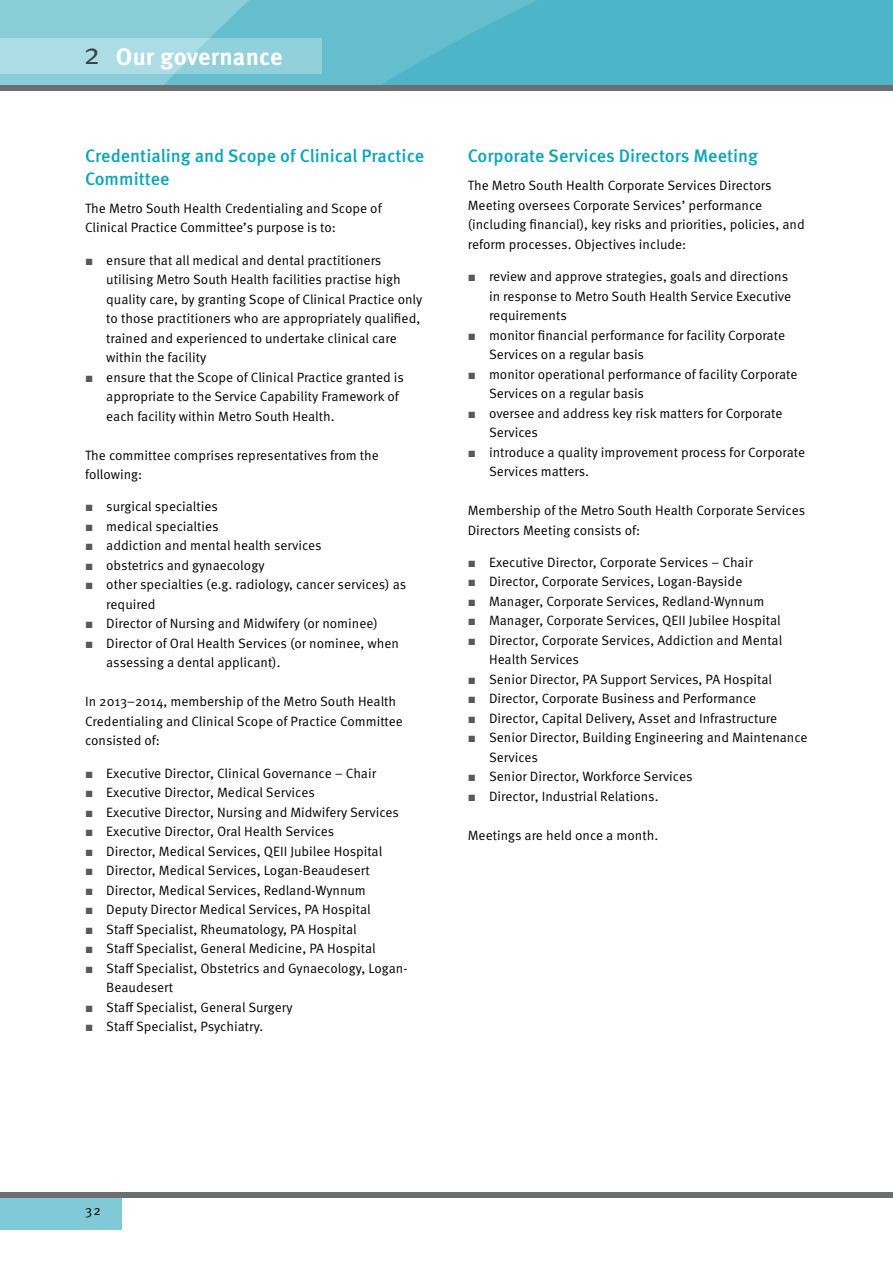
<style>
.page{position:relative;width:893px;height:1263px;background:#fff}
.page>*{position:absolute;margin:0;border:0;box-sizing:border-box;transform-origin:0 0}
.t1{font:700 24px "Meta OT";letter-spacing:.005em;color:#fff}
.t2{font:500 18px/22.5px "Meta OT";color:#0aa4bb}
.t3{font:13.5px/19.5px "Meta OT Norm";color:#000}
.s1{font-family:"Meta OT Norm";font-weight:400;font-size:30px;color:#000}
.s2{font-family:"Arial";color:#58595b}
</style>
<div class="page">
<div style="left:0;top:1195px;width:121px;height:35px;background:#80cad7"></div>
<div style="left:0;top:1192px;width:893px;height:6px;background:#6d6e71"></div>
<svg style="left:416px;top:0;width:477px;height:85px;background:#4fb5c7"></svg>
<svg style="left:0;top:0;width:416px;height:85px;background:#75c5d3"></svg>
<div style="left:0;top:39px;width:321px;height:35px;background:linear-gradient(to right,#b4e0e8,#8fd0db)"></div>
<div style="left:0;top:85px;width:893px;height:6px;background:#6d6e71"></div>
<h1 class="t1" style="left:83px;top:41px;width:201px"><span class="s1">2</span> Our governance</h1>
<h2 class="t2" style="left:85px;top:145px;width:341px">Credentialing and Scope of Clinical Practice<br>Committee</h2>
<p class="t3" style="left:85px;top:199px;width:298px">The Metro South Health Credentialing and Scope of<br>Clinical Practice Committee’s purpose is to:</p>
<p class="t3" style="left:106px;top:250px;width:317px;text-indent:-21px"><span class="s2">■</span> ensure that all medical and dental practitioners utilising Metro South Health facilities practise high quality care, by granting Scope of Clinical Practice only to those practitioners who are appropriately qualified, trained and experienced to undertake clinical care within the facility</p>
<p class="t3" style="left:106px;top:367px;width:299px;text-indent:-21px"><span class="s2">■</span> ensure that the Scope of Clinical Practice granted is appropriate to the Service Capability Framework of each facility within Metro South Health.</p>
<p class="t3" style="left:85px;top:445px;width:295px">The committee comprises representatives from the following:</p>
<p class="t3" style="left:85px;top:497px;width:134px"><span class="s2">■</span> surgical specialties</p>
<p class="t3" style="left:85px;top:517px;width:135px"><span class="s2">■</span> medical specialties</p>
<p class="t3" style="left:85px;top:536px;width:238px"><span class="s2">■</span> addiction and mental health services</p>
<p class="t3" style="left:85px;top:556px;width:181px"><span class="s2">■</span> obstetrics and gynaecology</p>
<p class="t3" style="left:106px;top:575px;width:301px;text-indent:-21px"><span class="s2">■</span> other specialties (e.g. radiology, cancer services) as required</p>
<p class="t3" style="left:85px;top:614px;width:294px"><span class="s2">■</span> Director of Nursing and Midwifery (or nominee)</p>
<p class="t3" style="left:106px;top:634px;width:294px;text-indent:-21px"><span class="s2">■</span> Director of Oral Health Services (or nominee, when assessing a dental applicant).</p>
<p class="t3" style="left:85px;top:692px;width:319px">In 2013–2014, membership of the Metro South Health<br>Credentialing and Clinical Scope of Practice Committee consisted of:</p>
<p class="t3" style="left:85px;top:763px;width:293px"><span class="s2">■</span> Executive Director, Clinical Governance – Chair</p>
<p class="t3" style="left:85px;top:783px;width:231px"><span class="s2">■</span> Executive Director, Medical Services</p>
<p class="t3" style="left:85px;top:802px;width:315px"><span class="s2">■</span> Executive Director, Nursing and Midwifery Services</p>
<p class="t3" style="left:85px;top:822px;width:251px"><span class="s2">■</span> Executive Director, Oral Health Services</p>
<p class="t3" style="left:85px;top:841px;width:299px"><span class="s2">■</span> Director, Medical Services, QEII Jubilee Hospital</p>
<p class="t3" style="left:85px;top:861px;width:286px"><span class="s2">■</span> Director, Medical Services, Logan-Beaudesert</p>
<p class="t3" style="left:85px;top:880px;width:282px"><span class="s2">■</span> Director, Medical Services, Redland-Wynnum</p>
<p class="t3" style="left:85px;top:900px;width:287px"><span class="s2">■</span> Deputy Director Medical Services, PA Hospital</p>
<p class="t3" style="left:85px;top:919px;width:273px"><span class="s2">■</span> Staff Specialist, Rheumatology, PA Hospital</p>
<p class="t3" style="left:85px;top:939px;width:292px"><span class="s2">■</span> Staff Specialist, General Medicine, PA Hospital</p>
<p class="t3" style="left:106px;top:958px;width:303px;text-indent:-21px"><span class="s2">■</span> Staff Specialist, Obstetrics and Gynaecology, Logan-<br>Beaudesert</p>
<p class="t3" style="left:85px;top:997px;width:209px"><span class="s2">■</span> Staff Specialist, General Surgery</p>
<p class="t3" style="left:85px;top:1017px;width:180px"><span class="s2">■</span> Staff Specialist, Psychiatry.</p>
<h2 class="t2" style="left:468px;top:145px;width:292px">Corporate Services Directors Meeting</h2>
<p class="t3" style="left:468px;top:176px;width:338px">The Metro South Health Corporate Services Directors Meeting oversees Corporate Services’ performance (including financial), key risks and priorities, policies, and reform processes. Objectives include:</p>
<p class="t3" style="left:489px;top:267px;width:304px;text-indent:-21px"><span class="s2">■</span> review and approve strategies, goals and directions in response to Metro South Health Service Executive requirements</p>
<p class="t3" style="left:489px;top:325px;width:298px;text-indent:-21px"><span class="s2">■</span> monitor financial performance for facility Corporate<br>Services on a regular basis</p>
<p class="t3" style="left:489px;top:364px;width:310px;text-indent:-21px"><span class="s2">■</span> monitor operational performance of facility Corporate<br>Services on a regular basis</p>
<p class="t3" style="left:489px;top:403px;width:295px;text-indent:-21px"><span class="s2">■</span> oversee and address key risk matters for Corporate<br>Services</p>
<p class="t3" style="left:489px;top:442px;width:318px;text-indent:-21px"><span class="s2">■</span> introduce a quality improvement process for Corporate<br>Services matters.</p>
<p class="t3" style="left:468px;top:501px;width:339px">Membership of the Metro South Health Corporate Services<br>Directors Meeting consists of:</p>
<p class="t3" style="left:468px;top:553px;width:286px"><span class="s2">■</span> Executive Director, Corporate Services – Chair</p>
<p class="t3" style="left:468px;top:572px;width:276px"><span class="s2">■</span> Director, Corporate Services, Logan-Bayside</p>
<p class="t3" style="left:468px;top:592px;width:298px"><span class="s2">■</span> Manager, Corporate Services, Redland-Wynnum</p>
<p class="t3" style="left:468px;top:611px;width:315px"><span class="s2">■</span> Manager, Corporate Services, QEII Jubilee Hospital</p>
<p class="t3" style="left:489px;top:631px;width:295px;text-indent:-21px"><span class="s2">■</span> Director, Corporate Services, Addiction and Mental<br>Health Services</p>
<p class="t3" style="left:468px;top:670px;width:306px"><span class="s2">■</span> Senior Director, PA Support Services, PA Hospital</p>
<p class="t3" style="left:468px;top:689px;width:290px"><span class="s2">■</span> Director, Corporate Business and Performance</p>
<p class="t3" style="left:468px;top:709px;width:311px"><span class="s2">■</span> Director, Capital Delivery, Asset and Infrastructure</p>
<p class="t3" style="left:489px;top:728px;width:320px;text-indent:-21px"><span class="s2">■</span> Senior Director, Building Engineering and Maintenance<br>Services</p>
<p class="t3" style="left:468px;top:767px;width:226px"><span class="s2">■</span> Senior Director, Workforce Services</p>
<p class="t3" style="left:468px;top:786px;width:192px"><span class="s2">■</span> Director, Industrial Relations.</p>
<p class="t3" style="left:468px;top:825px;width:192px">Meetings are held once a month.</p>
<p class="t3" style="left:85px;top:1201px;width:17px">32</p>
</div>
